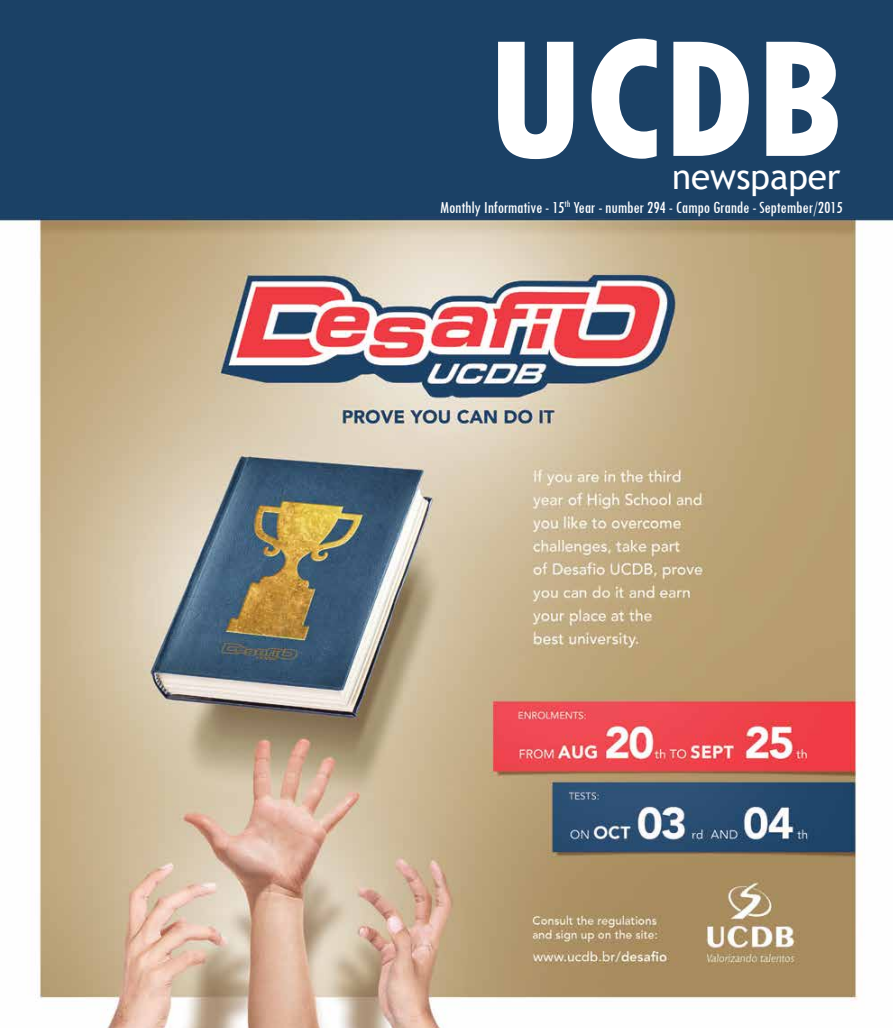
<style>
.page{position:relative;width:893px;height:1028px;background:#fff}
.page>*{position:absolute;margin:0;border:0;box-sizing:border-box;transform-origin:0 0}
.t1{font:800 condensed 175px "Tw Cen";color:#fff}
.t2{font:35px "Trebuchet MS";color:#fff}
.t3{font:condensed 17.5px "Tw Cen";letter-spacing:-.01em;color:#fff}
</style>
<div class="page">
<img style="left:0;top:0;width:893px;height:1028px">
<h1 class="t1" style="left:486px;top:-4px;width:358px">UCDB</h1>
<h2 class="t2" style="left:672px;top:156px;width:170px">newspaper</h2>
<p class="t3" style="left:440px;top:196px;width:404px">Monthly Informative - 15<sup>th</sup> Year - number 294 - Campo Grande - September/2015</p>
</div>
